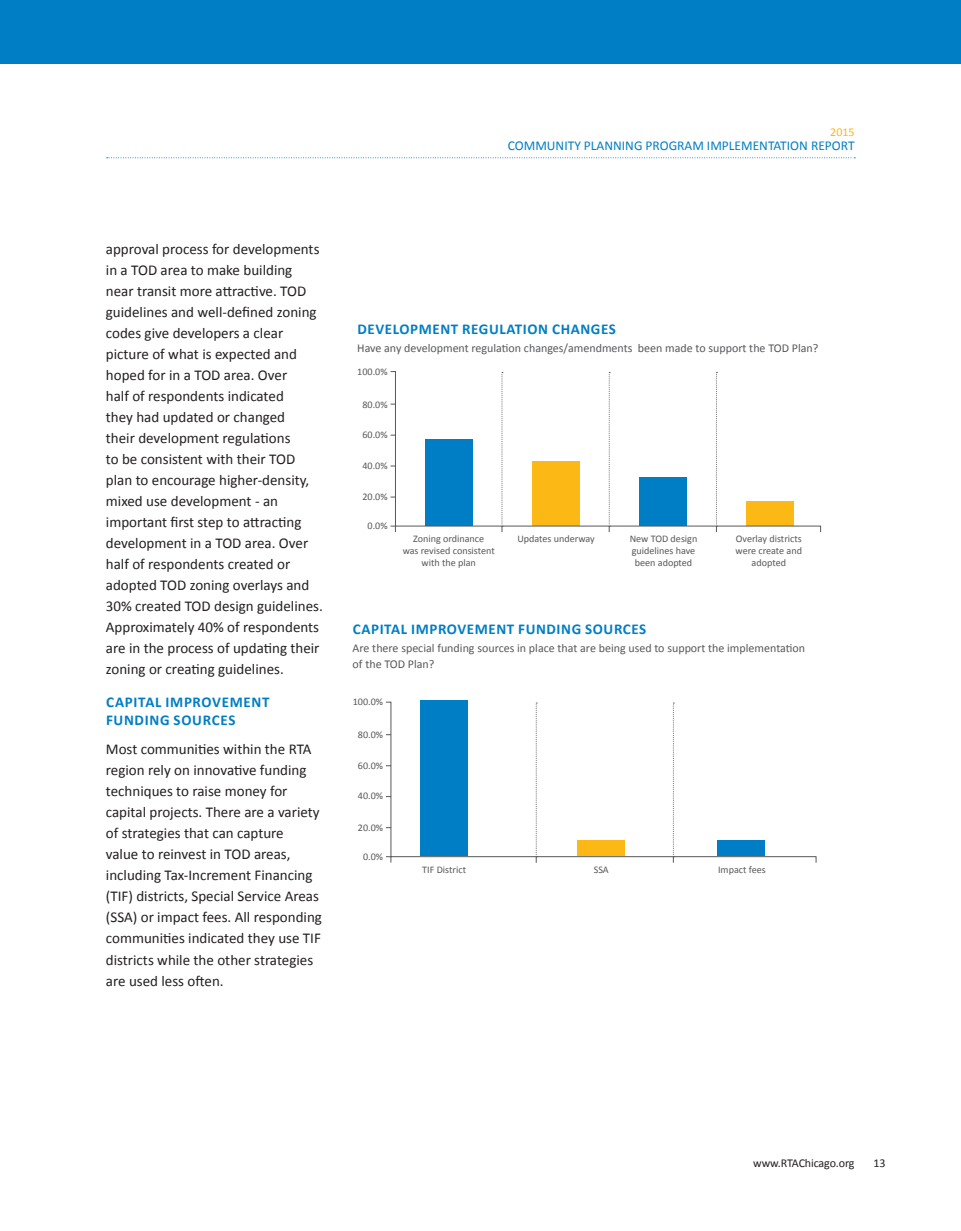
<style>
.page{position:relative;width:961px;height:1231px;background:#fff}
.page>*{position:absolute;margin:0;border:0;box-sizing:border-box;transform-origin:0 0}
.BULLETED_LISTS{font:15px/21px "Calibri";color:#231f20}
.SUB_HEADING_2{font:700 15px "Calibri";letter-spacing:.04em;color:#007ec5}
.SUB_HEADING_SMALL_CA{font:700 15px/18px "Calibri";letter-spacing:.045em;color:#007ec5}
.t1{font:13.5px "Calibri";color:#007ec5}
.SUB_HEADING_2-2{font:12px/16.5px "Calibri";color:#57585a}
.t2{font:12px "Calibri";letter-spacing:-.01em;color:#231f20}
.t3{font:12px "Calibri";color:#fcb814}
.BODY_TEXT{font:10.2px/12px "Calibri";color:#57585a;text-align:center}
</style>
<div class="page">
<svg style="left:386px;top:701px;width:431px;height:162px"></svg>
<svg style="left:386px;top:856px;width:6px;height:6px"></svg>
<svg style="left:536px;top:702px;width:1px;height:160px"></svg>
<svg style="left:673px;top:702px;width:1px;height:160px"></svg>
<svg style="left:390px;top:371px;width:431px;height:162px"></svg>
<svg style="left:390px;top:525px;width:6px;height:7px"></svg>
<svg style="left:501px;top:372px;width:2px;height:160px"></svg>
<svg style="left:608px;top:372px;width:2px;height:160px"></svg>
<svg style="left:716px;top:372px;width:1px;height:160px"></svg>
<svg style="left:107px;top:157px;width:748px;height:1px"></svg>
<div style="left:0;top:0;width:21px;height:64px;background:#007ec5"></div>
<div style="left:21px;top:0;width:940px;height:64px;background:#007ec5"></div>
<p class="t3" style="left:830px;top:125px;width:26px">2015</p>
<p class="t1" style="left:508px;top:137px;width:348px">COMMUNITY PLANNING PROGRAM IMPLEMENTATION REPORT</p>
<p class="BULLETED_LISTS" style="left:106px;top:238px;width:218px">approval process for developments in a TOD area to make building near transit more attractive. TOD guidelines and well-defined zoning codes give developers a clear picture of what is expected and hoped for in a TOD area. Over<br>half of respondents indicated<br>they had updated or changed<br>their development regulations<br>to be consistent with their TOD plan to encourage higher-density, mixed use development - an important first step to attracting development in a TOD area. Over half of respondents created or adopted TOD zoning overlays and<br>30% created TOD design guidelines.<br>Approximately 40% of respondents are in the process of updating their zoning or creating guidelines.</p>
<p class="SUB_HEADING_SMALL_CA" style="left:106px;top:693px;width:165px">CAPITAL IMPROVEMENT<br>FUNDING SOURCES</p>
<p class="BULLETED_LISTS" style="left:106px;top:739px;width:218px">Most communities within the RTA region rely on innovative funding techniques to raise money for capital projects. There are a variety of strategies that can capture<br>value to reinvest in TOD areas, including Tax-Increment Financing (TIF) districts, Special Service Areas (SSA) or impact fees. All responding communities indicated they use TIF districts while the other strategies are used less often.</p>
<p class="SUB_HEADING_2" style="left:357px;top:319px;width:260px">DEVELOPMENT REGULATION CHANGES</p>
<p class="SUB_HEADING_2-2" style="left:357px;top:340px;width:463px">Have any development regulation changes/amendments been made to support the TOD Plan?</p>
<p class="BODY_TEXT" style="left:357px;top:365px;width:32px">100.0%</p>
<p class="BODY_TEXT" style="left:362px;top:398px;width:27px">80.0%</p>
<p class="BODY_TEXT" style="left:362px;top:429px;width:27px">60.0%</p>
<p class="BODY_TEXT" style="left:362px;top:459px;width:27px">40.0%</p>
<p class="BODY_TEXT" style="left:362px;top:491px;width:27px">20.0%</p>
<p class="BODY_TEXT" style="left:367px;top:520px;width:22px">0.0%</p>
<p class="BODY_TEXT" style="left:402px;top:533px;width:94px">Zoning ordinance<br>was revised consistent with the plan</p>
<p class="BODY_TEXT" style="left:517px;top:533px;width:79px">Updates underway</p>
<p class="BODY_TEXT" style="left:629px;top:533px;width:69px;text-align:left">New TOD design guidelines have been adopted</p>
<p class="BODY_TEXT" style="left:735px;top:533px;width:68px">Overlay districts were create and adopted</p>
<p class="SUB_HEADING_2" style="left:353px;top:619px;width:295px">CAPITAL IMPROVEMENT FUNDING SOURCES</p>
<p class="SUB_HEADING_2-2" style="left:352px;top:639px;width:454px">Are there special funding sources in place that are being used to support the implementation of the TOD Plan?</p>
<p class="BODY_TEXT" style="left:353px;top:696px;width:32px">100.0%</p>
<p class="BODY_TEXT" style="left:358px;top:729px;width:27px">80.0%</p>
<p class="BODY_TEXT" style="left:358px;top:759px;width:27px">60.0%</p>
<p class="BODY_TEXT" style="left:358px;top:789px;width:27px">40.0%</p>
<p class="BODY_TEXT" style="left:358px;top:821px;width:27px">20.0%</p>
<p class="BODY_TEXT" style="left:363px;top:850px;width:22px">0.0%</p>
<p class="BODY_TEXT" style="left:422px;top:863px;width:45px">TIF District</p>
<p class="BODY_TEXT" style="left:593px;top:863px;width:17px">SSA</p>
<p class="BODY_TEXT" style="left:718px;top:863px;width:49px">Impact fees</p>
<p class="t2" style="left:753px;top:1155px;width:103px">www.RTAChicago.org</p>
<p class="t2" style="left:873px;top:1155px;width:14px">13</p>
</div>
